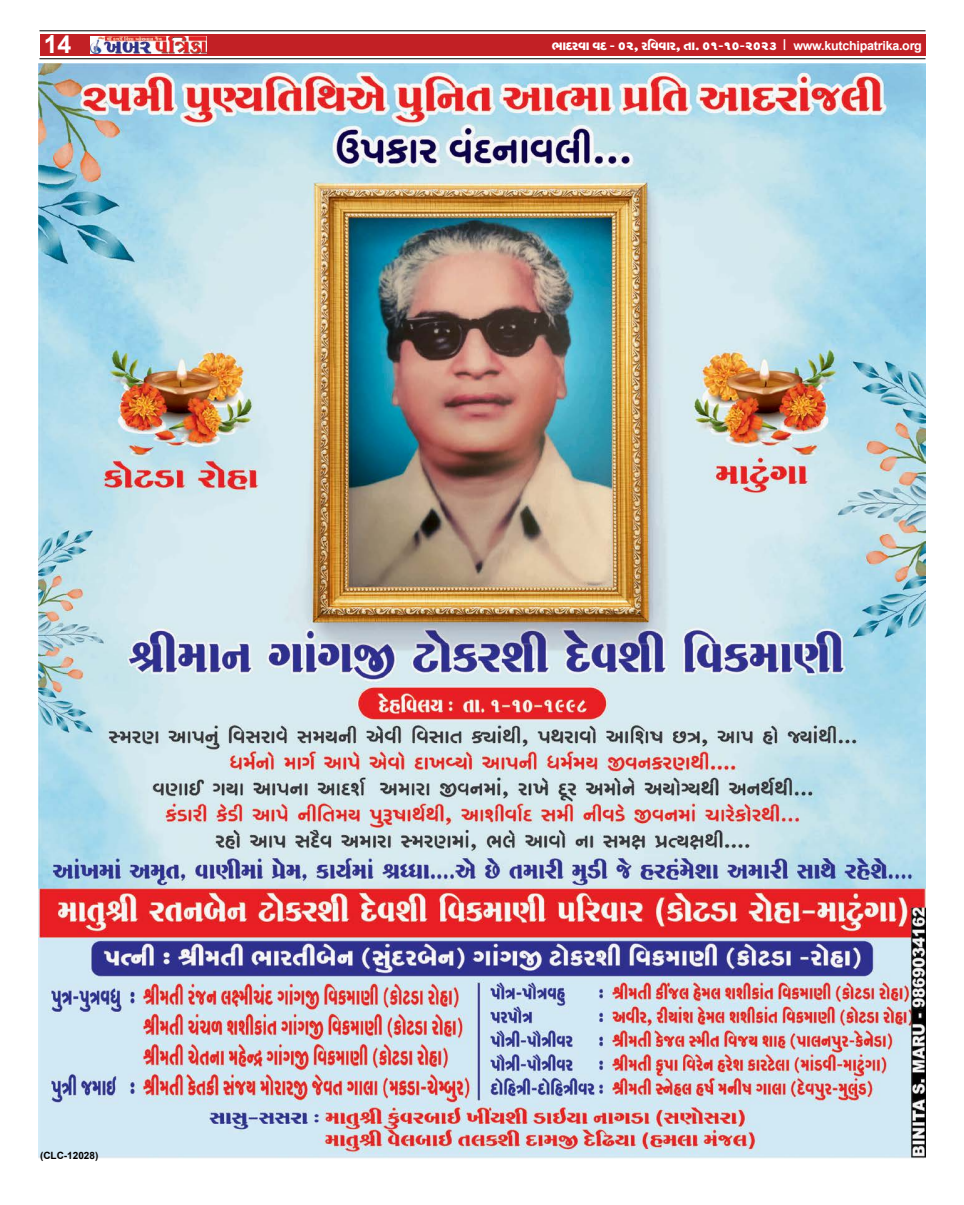
<style>
.page{position:relative;width:964px;height:1205px;background:#fff}
.page>*{position:absolute;margin:0;border:0;box-sizing:border-box;transform-origin:0 0}
.t1{font:700 25px "Arial";color:#fff}
.t2{font:15px "SHREE GUJ7";letter-spacing:-.02em;color:#fff}
.t3{font:700 10px "Arial";color:#000}
.s1{font-family:"Arial"}
.s2{font-family:"Arial";font-weight:700;font-size:12.5px}
</style>
<div class="page">
<div style="left:40px;top:34px;width:172px;height:21px;background:#c22025"></div>
<div style="left:212px;top:34px;width:714px;height:21px;background:#c22025"></div>
<hr style="left:39px;top:58px;width:886px;height:1px;background:#000">
<hr style="left:39px;top:30px;width:886px;height:1px;background:#000">
<img style="left:90px;top:36px;width:116px;height:17px">
<img style="left:39px;top:64px;width:886px;height:1095px">
<h1 class="t1" style="left:44px;top:27px;width:29px">14</h1>
<p class="t2" style="left:552px;top:38px;width:372px">cpv$fhp hv$ - 02, frhhpf, sp. 01-10-2023 <span class="s1">I</span> <span class="s2">www.kutchipatrika.org</span></p>
<p class="t3" style="left:40px;top:1148px;width:60px">(CLC-12028)</p>
</div>
